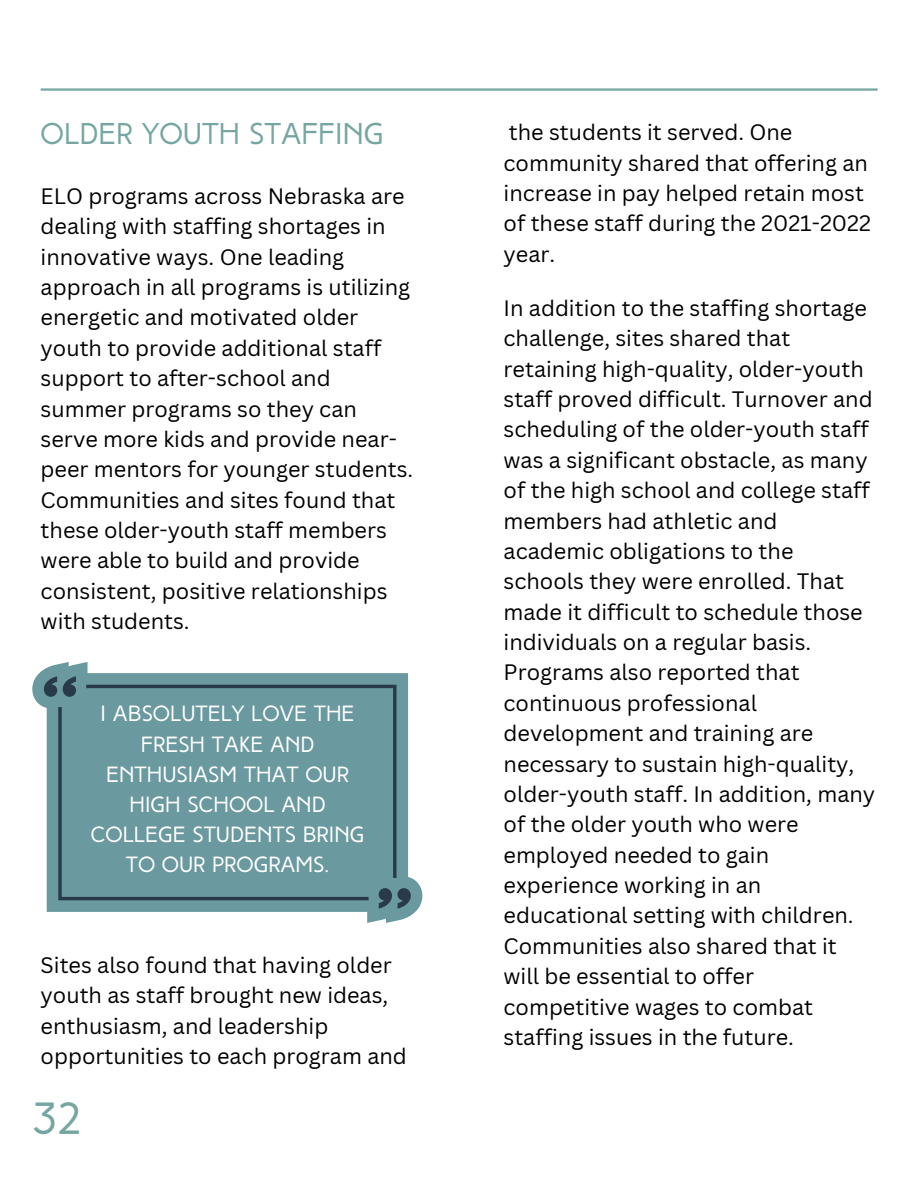
<style>
.page{position:relative;width:918px;height:1188px;background:#fff}
.page>*{position:absolute;margin:0;border:0;box-sizing:border-box;transform-origin:0 0}
.t1{font:45px "High Tide Sans";color:#76a6a1}
.t2{font:30px "High Tide Sans";color:#76a6a1}
.t3{font:22.05px/30.2px "High Tide Sans";color:#fff;text-align:center}
.t4{font:21.75px/30.3px "Canva Sans";color:#000}
</style>
<div class="page">
<hr style="left:41px;top:88px;width:837px;height:3px;background:#76a6a1">
<svg style="left:32px;top:662px;width:390px;height:261px"></svg>
<svg style="left:86px;top:685px;width:311px;height:193px;background:#608b92"></svg>
<div style="left:58px;top:707px;width:311px;height:193px;background:#6a999f"></div>
<svg style="left:63px;top:676px;width:13px;height:21px"></svg>
<svg style="left:44px;top:676px;width:13px;height:21px"></svg>
<svg style="left:379px;top:888px;width:32px;height:21px"></svg>
<h2 class="t2" style="left:41px;top:121px;width:344px">OLDER YOUTH STAFFING</h2>
<p class="t4" style="left:41px;top:180px;width:374px">ELO programs across Nebraska are dealing with staffing shortages in innovative ways. One leading approach in all programs is utilizing energetic and motivated older youth to provide additional staff support to after-school and summer programs so they can serve more kids and provide near&shy;peer mentors for younger students.<br>Communities and sites found that these older-youth staff members were able to build and provide consistent, positive relationships with students.</p>
<p class="t3" style="left:91px;top:701px;width:275px">I ABSOLUTELY LOVE THE<br>FRESH TAKE AND<br>ENTHUSIASM THAT OUR<br>HIGH SCHOOL AND<br>COLLEGE STUDENTS BRING<br>TO OUR PROGRAMS.</p>
<p class="t4" style="left:41px;top:949px;width:368px">Sites also found that having older youth as staff brought new ideas, enthusiasm, and leadership opportunities to each program and</p>
<h1 class="t1" style="left:33px;top:1101px;width:50px">32</h1>
<p class="t4" style="left:504px;top:117px;width:369px">the students it served. One community shared that offering an increase in pay helped retain most of these staff during the 2021-2022 year.</p>
<p class="t4" style="left:504px;top:292px;width:373px">In addition to the staffing shortage challenge, sites shared that retaining high-quality, older-youth staff proved difficult. Turnover and scheduling of the older-youth staff was a significant obstacle, as many of the high school and college staff members had athletic and academic obligations to the schools they were enrolled. That made it difficult to schedule those individuals on a regular basis.<br>Programs also reported that continuous professional development and training are necessary to sustain high-quality, older-youth staff. In addition, many of the older youth who were employed needed to gain experience working in an educational setting with children.<br>Communities also shared that it will be essential to offer competitive wages to combat staffing issues in the future.</p>
</div>
